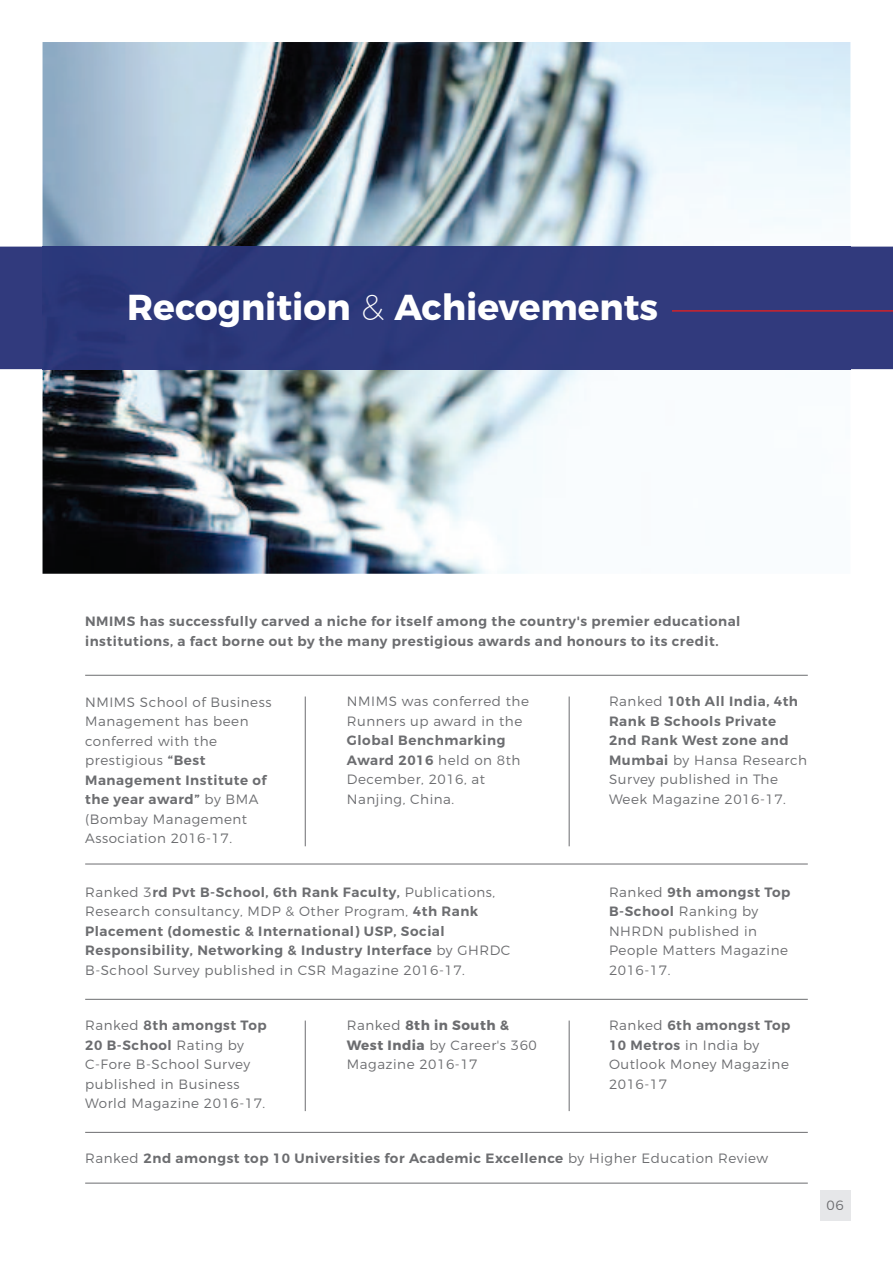
<style>
.page{position:relative;width:893px;height:1263px;background:#fff}
.page>*{position:absolute;margin:0;border:0;box-sizing:border-box;transform-origin:0 0}
.t1{font:700 36px "Montserrat";color:#fff}
.t2{font:300 13.5px/19.5px "Montserrat";letter-spacing:.04em;color:#6c6d70}
.t3{font:600 13.5px/19.5px "Montserrat";letter-spacing:.04em;color:#6c6d70}
.s1{font-weight:200}
.s2{font-weight:600}
.s3{font-weight:300}
.s4{font-weight:700}
</style>
<div class="page">
<img style="left:43px;top:42px;width:807px;height:532px">
<div style="left:0;top:247px;width:893px;height:122px;background:#313a7d"></div>
<div style="left:43px;top:247px;width:807px;height:122px;background:#2f3a7c"></div>
<hr style="left:672px;top:310px;width:221px;height:2px;background:#d1232a">
<hr style="left:305px;top:696px;width:1px;height:150px;background:#6c6d70">
<hr style="left:569px;top:696px;width:1px;height:150px;background:#6c6d70">
<hr style="left:305px;top:1020px;width:1px;height:91px;background:#6c6d70">
<hr style="left:569px;top:1020px;width:1px;height:91px;background:#6c6d70">
<hr style="left:85px;top:864px;width:723px;height:1px;background:#6c6d70">
<hr style="left:85px;top:675px;width:723px;height:1px;background:#6c6d70">
<hr style="left:85px;top:1183px;width:723px;height:1px;background:#6c6d70">
<hr style="left:85px;top:999px;width:723px;height:1px;background:#6c6d70">
<hr style="left:85px;top:1132px;width:723px;height:1px;background:#6c6d70">
<div style="left:820px;top:1190px;width:30px;height:30px;background:#e6e7e9"></div>
<h1 class="t1" style="left:127px;top:285px;width:532px">Recognition <span class="s1">&amp;</span> Achievements</h1>
<p class="t3" style="left:85px;top:612px;width:657px">NMIMS has successfully carved a niche for itself among the country's premier educational institutions, a fact borne out by the many prestigious awards and honours to its credit.</p>
<p class="t2" style="left:85px;top:692px;width:188px">NMIMS School of Business<br>Management has been conferred with the prestigious <span class="s2">“Best<br>Management Institute of the year award”</span> by BMA (Bombay Management<br>Association 2016-17.</p>
<p class="t2" style="left:347px;top:692px;width:184px">NMIMS was conferred the<br>Runners up award in the</p>
<p class="t2" style="left:347px;top:731px;width:175px"><span class="s2">Global Benchmarking<br>Award 2016</span> held on 8th<br>December, 2016, at<br>Nanjing, China.</p>
<p class="t3" style="left:85px;top:882px;width:427px"><span class="s3">Ranked 3</span>rd Pvt B-School, 6th Rank Faculty, <span class="s3">Publications, Research consultancy, MDP &amp; Other Program,</span> 4th Rank Placement (domestic &amp; International) USP, Social Responsibility, Networking &amp; Industry Interface <span class="s3">by GHRDC B-School Survey published in CSR Magazine 2016-17.</span></p>
<p class="t2" style="left:609px;top:692px;width:200px">Ranked <span class="s2">10th All India, 4th<br>Rank B Schools Private<br>2nd Rank West zone and<br>Mumbai</span> by Hansa Research<br>Survey published in The<br>Week Magazine 2016-17.</p>
<p class="t2" style="left:609px;top:882px;width:183px">Ranked <span class="s2">9th amongst Top<br>B-School</span> Ranking by<br>NHRDN published in<br>People Matters Magazine<br>2016-17.</p>
<p class="t2" style="left:85px;top:1016px;width:183px">Ranked <span class="s2">8th amongst Top<br>20 B-School</span> Rating by<br>C-Fore B-School Survey published in Business<br>World Magazine 2016-17.</p>
<p class="t2" style="left:347px;top:1016px;width:191px">Ranked <span class="s4">8th in South &amp;<br>West India</span> by Career's 360<br>Magazine 2016-17</p>
<p class="t2" style="left:609px;top:1016px;width:183px">Ranked <span class="s2">6th amongst Top<br>10 Metros</span> in India by<br>Outlook Money Magazine<br>2016-17</p>
<p class="t3" style="left:85px;top:1149px;width:684px"><span class="s3">Ranked</span> 2nd amongst top 10 Universities for Academic Excellence <span class="s3">by Higher Education Review</span></p>
<p class="t2" style="left:826px;top:1195px;width:19px">06</p>
</div>
